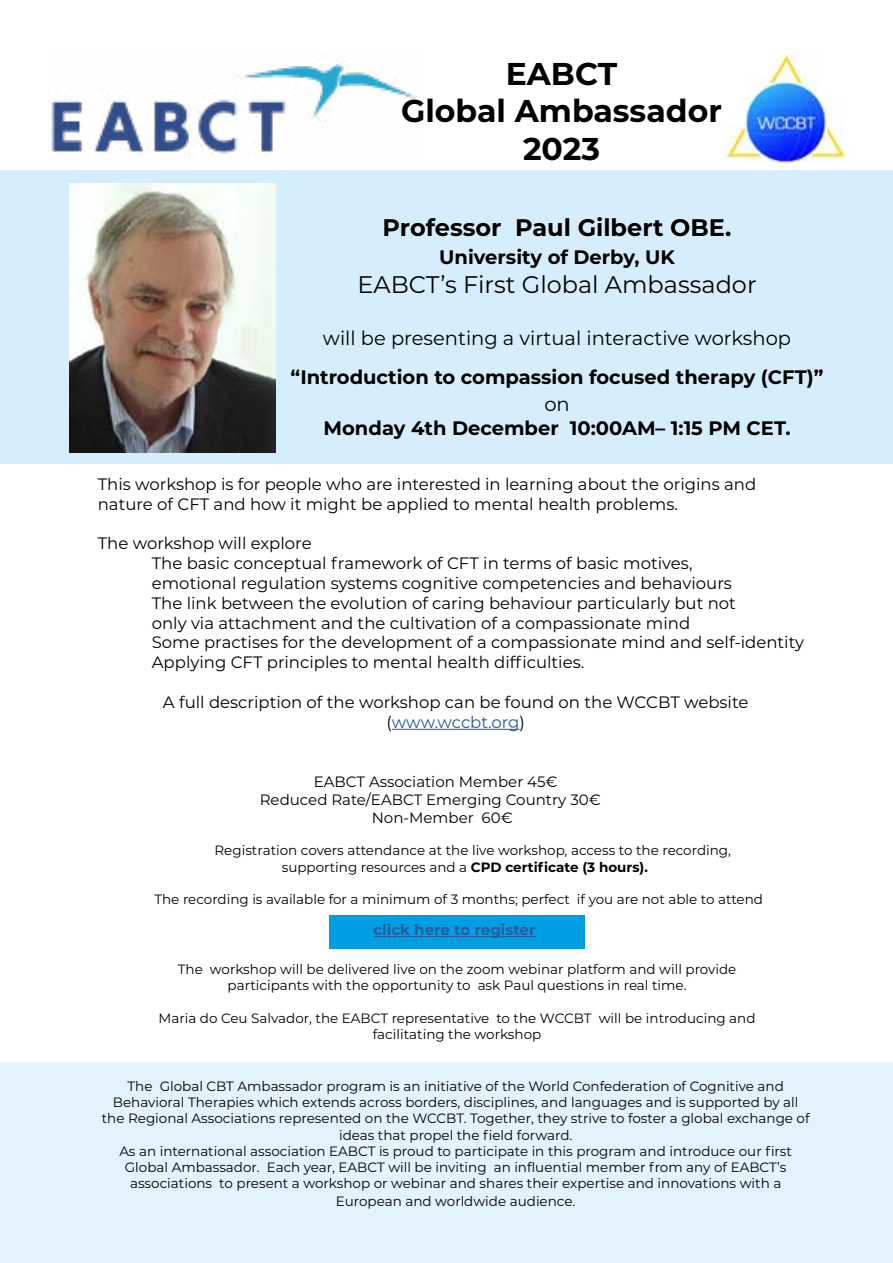
<style>
.page{position:relative;width:893px;height:1263px;background:#fff}
.page>*{position:absolute;margin:0;border:0;box-sizing:border-box;transform-origin:0 0}
.t1{font:700 31.5px/37.8px "Montserrat";color:#000;text-align:center}
.t2{font:24px "Montserrat";color:#000}
.t3{font:700 24px "Montserrat";color:#000}
.t4{font:700 19.5px "Montserrat";color:#000}
.t5{font:19.5px "Montserrat";color:#000}
.t6{font:16.5px/19.8px "Montserrat";color:#000}
.t7{font:15px "Montserrat";color:#000}
.t8{font:700 15px "Montserrat";color:#275b9b}
.t9{font:13.5px/16.2px "Montserrat";color:#000;text-align:center}
.s1{color:#275b9b}
.s2{font-weight:700}
</style>
<div class="page">
<div style="left:0;top:170px;width:893px;height:293px;background:#d6eefc"></div>
<img style="left:724px;top:54px;width:124px;height:108px">
<img style="left:51px;top:61px;width:366px;height:94px">
<img style="left:69px;top:184px;width:206px;height:269px">
<hr style="left:392px;top:729px;width:127px;height:1px;background:#275b9b">
<div style="left:330px;top:916px;width:255px;height:33px;background:#009fe3"></div>
<hr style="left:373px;top:936px;width:163px;height:1px;background:#275b9b">
<div style="left:0;top:1062px;width:893px;height:201px;background:#e2f3fd"></div>
<h1 class="t1" style="left:401px;top:53px;width:322px">EABCT<br>Global Ambassador<br>2023</h1>
<h2 class="t3" style="left:383px;top:210px;width:350px">Professor Paul Gilbert OBE.</h2>
<h3 class="t4" style="left:439px;top:243px;width:237px">University of Derby, UK</h3>
<h2 class="t2" style="left:357px;top:268px;width:401px">EABCT’s First Global Ambassador</h2>
<h3 class="t5" style="left:323px;top:325px;width:470px">will be presenting a virtual interactive workshop</h3>
<h3 class="t4" style="left:291px;top:363px;width:534px">“Introduction to compassion focused therapy (CFT)”</h3>
<h3 class="t5" style="left:544px;top:390px;width:27px">on</h3>
<h3 class="t4" style="left:324px;top:414px;width:468px">Monday 4th December 10:00AM– 1:15 PM CET.</h3>
<p class="t6" style="left:98px;top:474px;width:660px">This workshop is for people who are interested in learning about the origins and nature of CFT and how it might be applied to mental health problems.</p>
<p class="t6" style="left:152px;top:533px;width:654px;text-indent:-54px">The workshop will explore<br>The basic conceptual framework of CFT in terms of basic motives,<br>emotional regulation systems cognitive competencies and behaviours<br>The link between the evolution of caring behaviour particularly but not<br>only via attachment and the cultivation of a compassionate mind<br>Some practises for the development of a compassionate mind and self-identity Applying CFT principles to mental health difficulties.</p>
<p class="t6" style="left:163px;top:691px;width:587px;text-align:center">A full description of the workshop can be found on the WCCBT website (<span class="s1">www.wccbt.org</span>)</p>
<p class="t7" style="left:314px;top:771px;width:245px">EABCT Association Member 45€</p>
<p class="t7" style="left:260px;top:789px;width:342px">Reduced Rate/EABCT Emerging Country 30€</p>
<p class="t7" style="left:372px;top:807px;width:142px">Non-Member 60€</p>
<p class="t9" style="left:282px;top:842px;width:451px;text-align:left;text-indent:-67px">Registration covers attendance at the live workshop, access to the recording, supporting resources and a <span class="s2">CPD certificate (3 hours).</span></p>
<p class="t9" style="left:154px;top:891px;width:610px">The recording is available for a minimum of 3 months; perfect if you are not able to attend</p>
<p class="t8" style="left:373px;top:919px;width:164px">click here to register</p>
<p class="t9" style="left:178px;top:961px;width:560px">The workshop will be delivered live on the zoom webinar platform and will provide participants with the opportunity to ask Paul questions in real time.</p>
<p class="t9" style="left:159px;top:1009px;width:598px">Maria do Ceu Salvador, the EABCT representative to the WCCBT will be introducing and facilitating the workshop</p>
<p class="t9" style="left:102px;top:1078px;width:709px">The Global CBT Ambassador program is an initiative of the World Confederation of Cognitive and Behavioral Therapies which extends across borders, disciplines, and languages and is supported by all the Regional Associations represented on the WCCBT. Together, they strive to foster a global exchange of ideas that propel the field forward.<br>As an international association EABCT is proud to participate in this program and introduce our first Global Ambassador. Each year, EABCT will be inviting an influential member from any of EABCT’s associations to present a workshop or webinar and shares their expertise and innovations with a</p>
<p class="t9" style="left:336px;top:1193px;width:241px">European and worldwide audience.</p>
</div>
